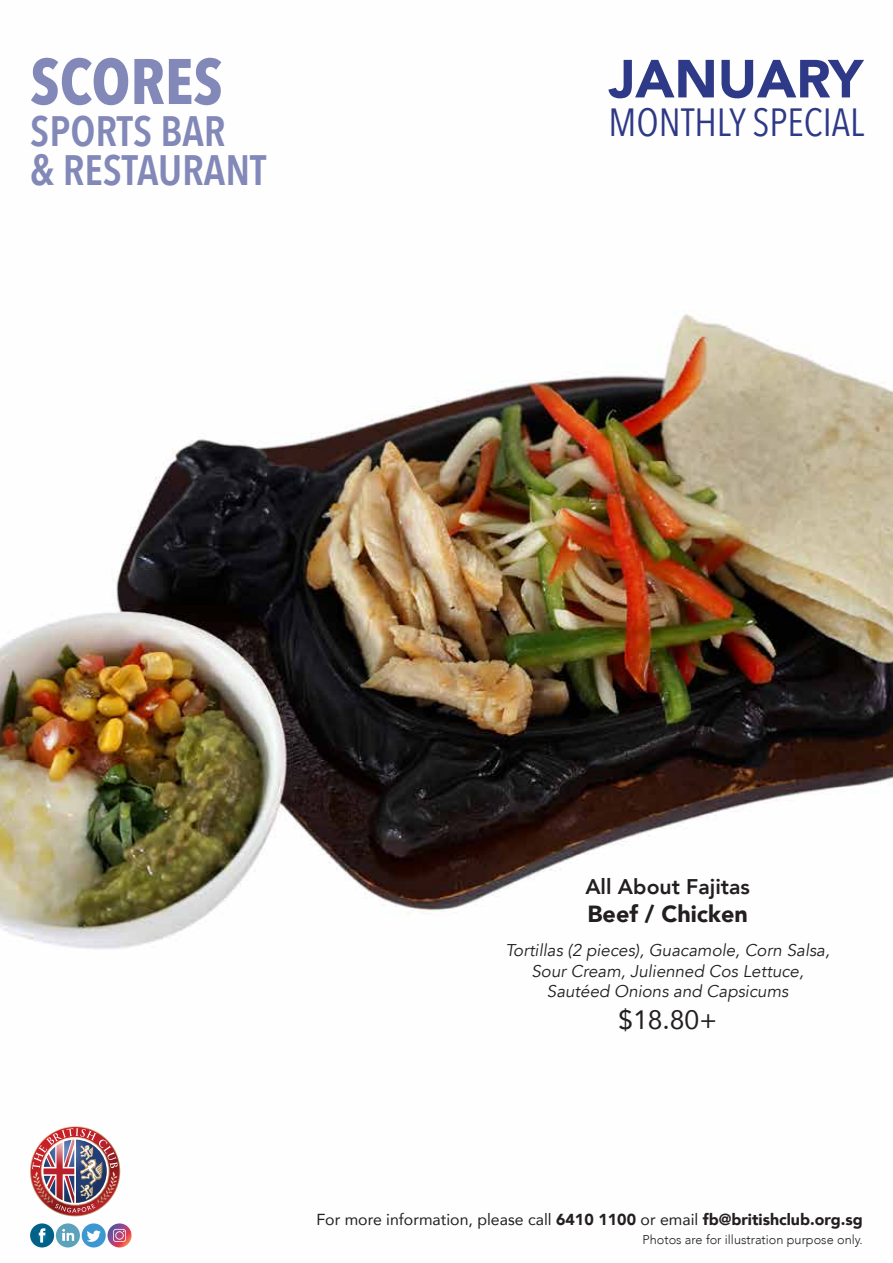
<style>
.page{position:relative;width:893px;height:1263px;background:#fff}
.page>*{position:absolute;margin:0;border:0;box-sizing:border-box;transform-origin:0 0}
.t1{font:700 63.6px "Avenir Next Condensed";color:#8288b7}
.t2{font:900 53.1px "Avenir";color:#2e3987}
.t3{font:600 42.45px/38.5px "Avenir Next Condensed";color:#8288b7}
.t4{font:39.3px "Avenir Next Condensed";color:#2e3987}
.t5{font:26.55px "Avenir";color:#231f20}
.t6{font:900 23.4px "Avenir";color:#231f20}
.t7{font:800 21.15px "Avenir";color:#231f20}
.t8{font:italic 16.95px/20.4px "Avenir";color:#231f20;text-align:center}
.t9{font:15.9px "Avenir";color:#231f20}
.t10{font:300 12.75px "Avenir";color:#231f20}
.s1{font-weight:900}
</style>
<div class="page">
<img style="left:0;top:314px;width:893px;height:934px">
<img style="left:31px;top:1127px;width:88px;height:88px">
<svg style="left:30px;top:1223px;width:24px;height:24px"></svg>
<svg style="left:39px;top:1228px;width:6px;height:14px"></svg>
<div style="left:56px;top:1223px;width:24px;height:24px;background:#5ca2ba;border-radius:50%"></div>
<svg style="left:62px;top:1229px;width:12px;height:12px"></svg>
<div style="left:82px;top:1223px;width:24px;height:24px;background:#3d98d2;border-radius:50%"></div>
<svg style="left:87px;top:1230px;width:14px;height:12px"></svg>
<svg style="left:108px;top:1223px;width:24px;height:24px"></svg>
<svg style="left:113px;top:1229px;width:13px;height:13px"></svg>
<h1 class="t1" style="left:30px;top:43px;width:194px">SCORES</h1>
<h3 class="t3" style="left:30px;top:111px;width:238px">SPORTS BAR<br>&amp; RESTAURANT</h3>
<h2 class="t2" style="left:609px;top:33px;width:256px">JANUARY</h2>
<h3 class="t4" style="left:609px;top:89px;width:257px">MONTHLY SPECIAL</h3>
<p class="t7" style="left:585px;top:870px;width:166px">All About Fajitas</p>
<h3 class="t6" style="left:587px;top:894px;width:162px">Beef / Chicken</h3>
<p class="t8" style="left:505px;top:940px;width:326px">Tortillas (2 pieces), Guacamole, Corn Salsa,<br>Sour Cream, Julienned Cos Lettuce,<br>Sautéed Onions and Capsicums</p>
<h3 class="t5" style="left:618px;top:998px;width:100px">$18.80+</h3>
<p class="t9" style="left:316px;top:1206px;width:548px">For more information, please call <span class="s1">6410 1100</span> or email <span class="s1">fb@britishclub.org.sg</span></p>
<p class="t10" style="left:642px;top:1232px;width:222px">Photos are for illustration purpose only.</p>
</div>
